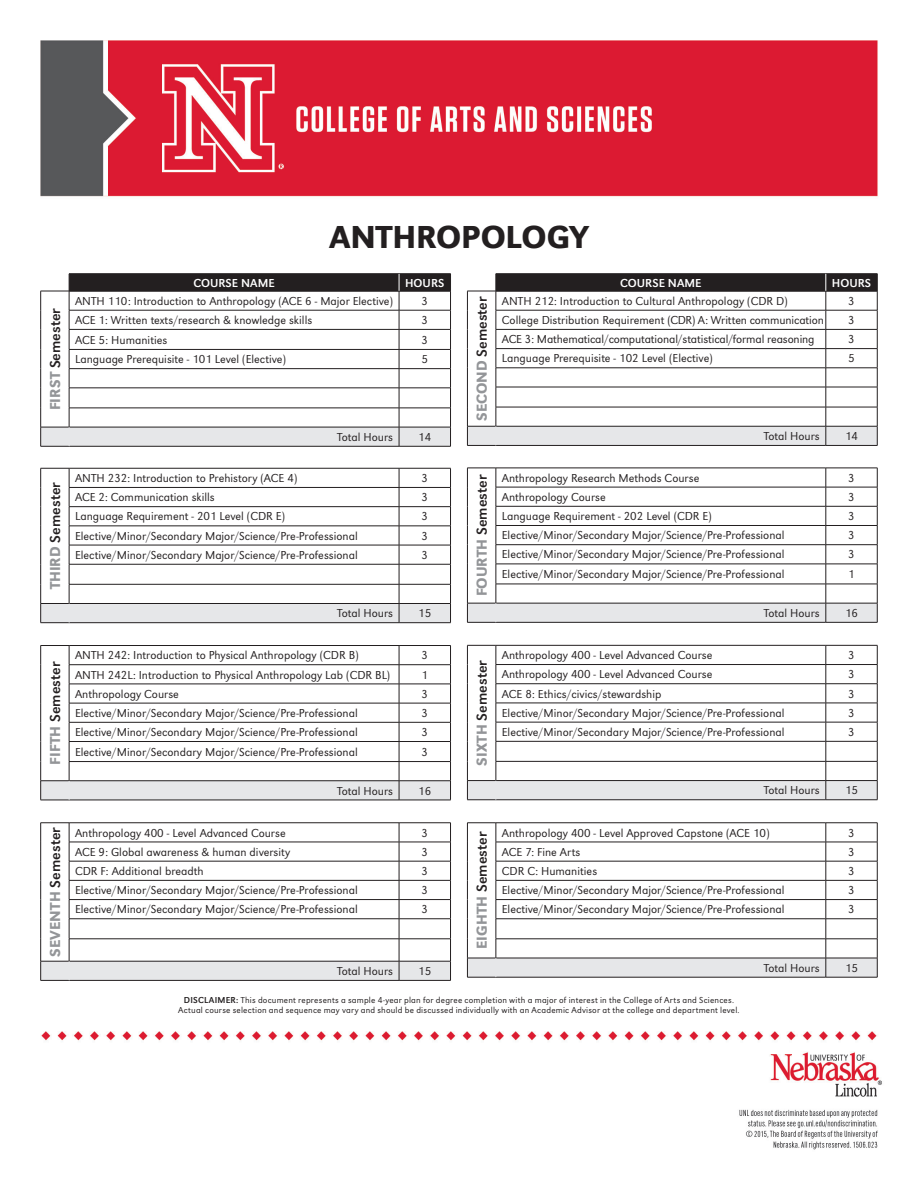
<style>
.page{position:relative;width:918px;height:1188px;background:#fff}
.page>*{position:absolute;margin:0;border:0;box-sizing:border-box;transform-origin:0 0}
.Department_name{font:500 33px "URW Grotesk";letter-spacing:-.005em;color:#231f20}
.t1{font:15px "URW Grotesk";color:#231f20}
.t2{font:300 12px "URW Grotesk";color:#231f20}
.t3{font:12px "URW Grotesk";color:#fff}
.Photo_Caption_Byline{font:300 9px/10.8px "URW Grotesk";letter-spacing:.02em;color:#231f20;text-align:center}
.s1{font-weight:500;color:#939598}
.s2{font-weight:400}
</style>
<div class="page">
<img style="left:40px;top:40px;width:842px;height:1110px">
<hr style="left:69px;top:273px;width:330px;height:1px;background:#231f20">
<hr style="left:399px;top:273px;width:52px;height:1px;background:#231f20">
<svg style="left:40px;top:274px;width:411px;height:173px"></svg>
<svg style="left:40px;top:468px;width:411px;height:155px"></svg>
<hr style="left:399px;top:622px;width:52px;height:1px;background:#231f20">
<svg style="left:40px;top:645px;width:411px;height:156px"></svg>
<hr style="left:399px;top:800px;width:52px;height:1px;background:#231f20">
<svg style="left:40px;top:823px;width:411px;height:158px"></svg>
<hr style="left:399px;top:980px;width:52px;height:1px;background:#231f20">
<hr style="left:496px;top:273px;width:330px;height:1px;background:#231f20">
<hr style="left:826px;top:273px;width:51px;height:1px;background:#231f20">
<svg style="left:467px;top:274px;width:411px;height:172px"></svg>
<svg style="left:467px;top:468px;width:411px;height:155px"></svg>
<hr style="left:826px;top:622px;width:51px;height:1px;background:#231f20">
<svg style="left:467px;top:645px;width:411px;height:156px"></svg>
<hr style="left:826px;top:800px;width:51px;height:1px;background:#231f20">
<svg style="left:467px;top:823px;width:411px;height:155px"></svg>
<hr style="left:826px;top:977px;width:51px;height:1px;background:#231f20">
<p class="t1" style="left:46px;top:410px;width:104px;rotate:-90deg"><span class="s1">FIRST</span> Semester</p>
<p class="t1" style="left:46px;top:589px;width:109px;rotate:-90deg"><span class="s1">THIRD</span> Semester</p>
<p class="t1" style="left:46px;top:765px;width:105px;rotate:-90deg"><span class="s1">FIFTH</span> Semester</p>
<p class="Department_name" style="left:329px;top:218px;width:261px">ANTHROPOLOGY</p>
<p class="t3" style="left:193px;top:276px;width:83px">COURSE NAME</p>
<p class="t3" style="left:405px;top:276px;width:41px">HOURS</p>
<p class="t3" style="left:620px;top:276px;width:83px">COURSE NAME</p>
<p class="t3" style="left:832px;top:276px;width:41px">HOURS</p>
<p class="t2" style="left:75px;top:294px;width:319px">ANTH 110: Introduction to Anthropology (ACE 6 - Major Elective)</p>
<p class="t2" style="left:422px;top:294px;width:8px">3</p>
<p class="t2" style="left:75px;top:313px;width:239px">ACE 1: Written texts/research &amp; knowledge skills</p>
<p class="t2" style="left:422px;top:313px;width:8px">3</p>
<p class="t2" style="left:75px;top:333px;width:94px">ACE 5: Humanities</p>
<p class="t2" style="left:422px;top:333px;width:8px">3</p>
<p class="t2" style="left:75px;top:352px;width:212px">Language Prerequisite - 101 Level (Elective)</p>
<p class="t2" style="left:422px;top:352px;width:8px">5</p>
<p class="t2" style="left:337px;top:430px;width:58px">Total Hours</p>
<p class="t2" style="left:418px;top:430px;width:15px">14</p>
<p class="t2" style="left:75px;top:471px;width:224px">ANTH 232: Introduction to Prehistory (ACE 4)</p>
<p class="t2" style="left:422px;top:471px;width:8px">3</p>
<p class="t2" style="left:75px;top:490px;width:141px">ACE 2: Communication skills</p>
<p class="t2" style="left:422px;top:490px;width:8px">3</p>
<p class="t2" style="left:75px;top:510px;width:212px">Language Requirement - 201 Level (CDR E)</p>
<p class="t2" style="left:422px;top:510px;width:8px">3</p>
<p class="t2" style="left:75px;top:529px;width:284px">Elective/Minor/Secondary Major/Science/Pre-Professional</p>
<p class="t2" style="left:422px;top:529px;width:8px">3</p>
<p class="t2" style="left:75px;top:548px;width:284px">Elective/Minor/Secondary Major/Science/Pre-Professional</p>
<p class="t2" style="left:422px;top:548px;width:8px">3</p>
<p class="t2" style="left:337px;top:606px;width:58px">Total Hours</p>
<p class="t2" style="left:418px;top:606px;width:15px">15</p>
<p class="t2" style="left:75px;top:649px;width:285px">ANTH 242: Introduction to Physical Anthropology (CDR B)</p>
<p class="t2" style="left:422px;top:649px;width:8px">3</p>
<p class="t2" style="left:75px;top:668px;width:317px">ANTH 242L: Introduction to Physical Anthropology Lab (CDR BL)</p>
<p class="t2" style="left:422px;top:668px;width:8px">1</p>
<p class="t2" style="left:75px;top:687px;width:105px">Anthropology Course</p>
<p class="t2" style="left:422px;top:687px;width:8px">3</p>
<p class="t2" style="left:75px;top:706px;width:284px">Elective/Minor/Secondary Major/Science/Pre-Professional</p>
<p class="t2" style="left:422px;top:706px;width:8px">3</p>
<p class="t2" style="left:75px;top:725px;width:284px">Elective/Minor/Secondary Major/Science/Pre-Professional</p>
<p class="t2" style="left:422px;top:725px;width:8px">3</p>
<p class="t2" style="left:75px;top:745px;width:284px">Elective/Minor/Secondary Major/Science/Pre-Professional</p>
<p class="t2" style="left:422px;top:745px;width:8px">3</p>
<p class="t2" style="left:337px;top:784px;width:58px">Total Hours</p>
<p class="t2" style="left:418px;top:784px;width:15px">16</p>
<p class="t1" style="left:473px;top:421px;width:126px;rotate:-90deg"><span class="s1">SECOND</span> Semester</p>
<p class="t2" style="left:502px;top:294px;width:288px">ANTH 212: Introduction to Cultural Anthropology (CDR D)</p>
<p class="t2" style="left:848px;top:294px;width:8px">3</p>
<p class="t2" style="left:502px;top:313px;width:324px">College Distribution Requirement (CDR) A: Written communication</p>
<p class="t2" style="left:848px;top:313px;width:8px">3</p>
<p class="t2" style="left:502px;top:332px;width:314px">ACE 3: Mathematical/computational/statistical/formal reasoning</p>
<p class="t2" style="left:848px;top:332px;width:8px">3</p>
<p class="t2" style="left:502px;top:352px;width:212px">Language Prerequisite - 102 Level (Elective)</p>
<p class="t2" style="left:848px;top:352px;width:8px">5</p>
<p class="t2" style="left:764px;top:429px;width:58px">Total Hours</p>
<p class="t2" style="left:845px;top:429px;width:15px">14</p>
<p class="t1" style="left:473px;top:596px;width:124px;rotate:-90deg"><span class="s1">FOURTH</span> Semester</p>
<p class="t2" style="left:502px;top:471px;width:199px">Anthropology Research Methods Course</p>
<p class="t2" style="left:848px;top:471px;width:8px">3</p>
<p class="t2" style="left:502px;top:490px;width:105px">Anthropology Course</p>
<p class="t2" style="left:848px;top:490px;width:8px">3</p>
<p class="t2" style="left:502px;top:509px;width:212px">Language Requirement - 202 Level (CDR E)</p>
<p class="t2" style="left:848px;top:509px;width:8px">3</p>
<p class="t2" style="left:502px;top:528px;width:284px">Elective/Minor/Secondary Major/Science/Pre-Professional</p>
<p class="t2" style="left:848px;top:528px;width:8px">3</p>
<p class="t2" style="left:502px;top:548px;width:284px">Elective/Minor/Secondary Major/Science/Pre-Professional</p>
<p class="t2" style="left:848px;top:548px;width:8px">3</p>
<p class="t2" style="left:502px;top:567px;width:284px">Elective/Minor/Secondary Major/Science/Pre-Professional</p>
<p class="t2" style="left:848px;top:567px;width:8px">1</p>
<p class="t2" style="left:764px;top:606px;width:58px">Total Hours</p>
<p class="t2" style="left:845px;top:606px;width:15px">16</p>
<p class="t1" style="left:473px;top:766px;width:107px;rotate:-90deg"><span class="s1">SIXTH</span> Semester</p>
<p class="t2" style="left:502px;top:648px;width:212px">Anthropology 400 - Level Advanced Course</p>
<p class="t2" style="left:848px;top:648px;width:8px">3</p>
<p class="t2" style="left:502px;top:668px;width:212px">Anthropology 400 - Level Advanced Course</p>
<p class="t2" style="left:848px;top:668px;width:8px">3</p>
<p class="t2" style="left:502px;top:687px;width:161px">ACE 8: Ethics/civics/stewardship</p>
<p class="t2" style="left:848px;top:687px;width:8px">3</p>
<p class="t2" style="left:502px;top:706px;width:284px">Elective/Minor/Secondary Major/Science/Pre-Professional</p>
<p class="t2" style="left:848px;top:706px;width:8px">3</p>
<p class="t2" style="left:502px;top:725px;width:284px">Elective/Minor/Secondary Major/Science/Pre-Professional</p>
<p class="t2" style="left:848px;top:725px;width:8px">3</p>
<p class="t2" style="left:764px;top:784px;width:58px">Total Hours</p>
<p class="t2" style="left:845px;top:784px;width:15px">15</p>
<p class="t1" style="left:46px;top:957px;width:131px;rotate:-90deg"><span class="s1">SEVENTH</span> Semester</p>
<p class="t2" style="left:75px;top:826px;width:212px">Anthropology 400 - Level Advanced Course</p>
<p class="t2" style="left:422px;top:826px;width:8px">3</p>
<p class="t2" style="left:75px;top:845px;width:217px">ACE 9: Global awareness &amp; human diversity</p>
<p class="t2" style="left:422px;top:845px;width:8px">3</p>
<p class="t2" style="left:75px;top:864px;width:130px">CDR F: Additional breadth</p>
<p class="t2" style="left:422px;top:864px;width:8px">3</p>
<p class="t2" style="left:75px;top:883px;width:284px">Elective/Minor/Secondary Major/Science/Pre-Professional</p>
<p class="t2" style="left:422px;top:883px;width:8px">3</p>
<p class="t2" style="left:75px;top:903px;width:284px">Elective/Minor/Secondary Major/Science/Pre-Professional</p>
<p class="t2" style="left:422px;top:903px;width:8px">3</p>
<p class="t2" style="left:337px;top:964px;width:58px">Total Hours</p>
<p class="t2" style="left:418px;top:964px;width:15px">15</p>
<p class="t1" style="left:473px;top:949px;width:119px;rotate:-90deg"><span class="s1">EIGHTH</span> Semester</p>
<p class="t2" style="left:502px;top:826px;width:269px">Anthropology 400 - Level Approved Capstone (ACE 10)</p>
<p class="t2" style="left:848px;top:826px;width:8px">3</p>
<p class="t2" style="left:502px;top:845px;width:80px">ACE 7: Fine Arts</p>
<p class="t2" style="left:848px;top:845px;width:8px">3</p>
<p class="t2" style="left:502px;top:864px;width:97px">CDR C: Humanities</p>
<p class="t2" style="left:848px;top:864px;width:8px">3</p>
<p class="t2" style="left:502px;top:883px;width:284px">Elective/Minor/Secondary Major/Science/Pre-Professional</p>
<p class="t2" style="left:848px;top:883px;width:8px">3</p>
<p class="t2" style="left:502px;top:903px;width:284px">Elective/Minor/Secondary Major/Science/Pre-Professional</p>
<p class="t2" style="left:848px;top:903px;width:8px">3</p>
<p class="t2" style="left:764px;top:961px;width:58px">Total Hours</p>
<p class="t2" style="left:845px;top:961px;width:15px">15</p>
<p class="Photo_Caption_Byline" style="left:178px;top:994px;width:563px"><span class="s2">DISCLAIMER:</span> This document represents a sample 4-year plan for degree completion with a major of interest in the College of Arts and Sciences.<br>Actual course selection and sequence may vary and should be discussed individually with an Academic Advisor at the college and department level.</p>
</div>
